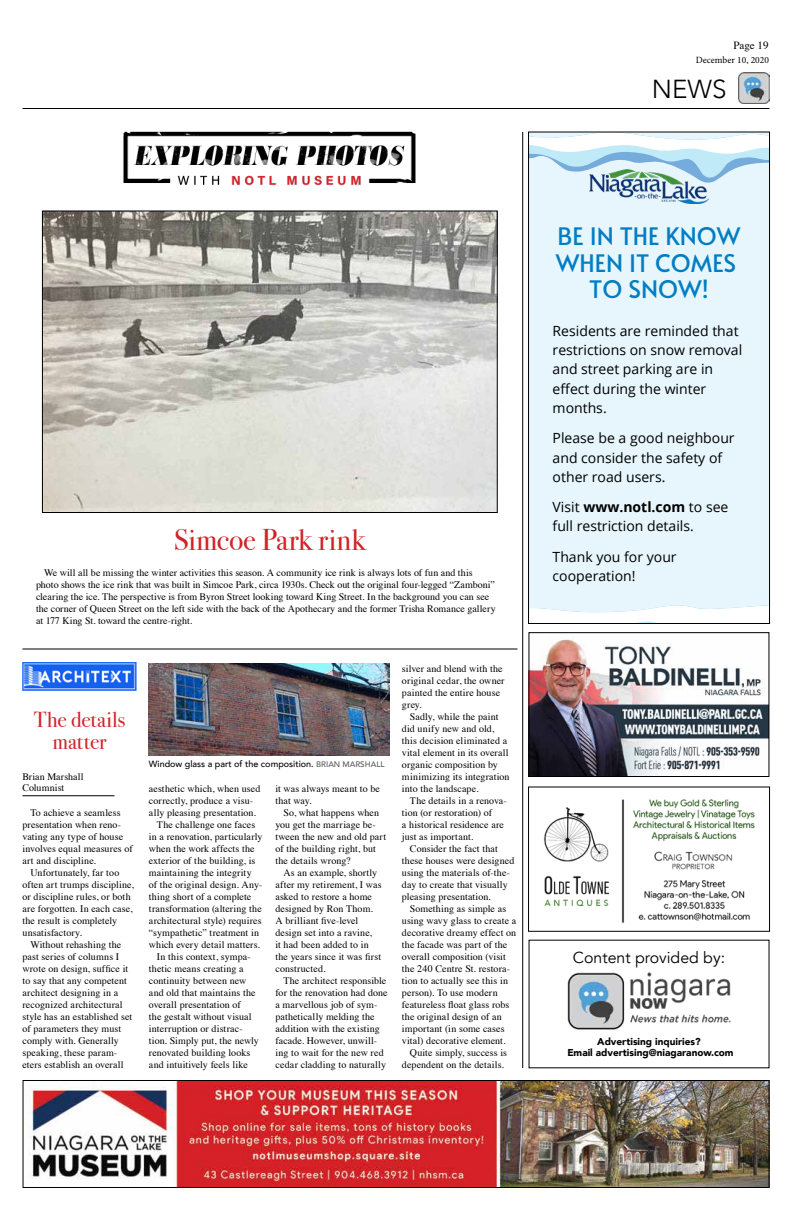
<style>
.page{position:relative;width:792px;height:1224px;background:#fff}
.page>*{position:absolute;margin:0;border:0;box-sizing:border-box;transform-origin:0 0}
.t1{font:30px "Bodoni Svty Two ITCTT";letter-spacing:-.005em;color:#d2232a}
.t2{font:300 26px "Avenir";color:#000}
.t3{font:24.1px/26.3px "Alata";color:#007dc3;text-align:center}
.t4{font:22px/22px "Bodoni Svty Two ITCTT";color:#d2232a;text-align:center}
.t5{font:15.9px "Avenir";color:#000}
.t6{font:14px/19.4px "Open Sans";color:#000}
.t7{font:11px "Times";color:#000}
.t8{font:10px/12px "Times";letter-spacing:.01em;color:#000}
.t9{font:900 10px/11px "Avenir";color:#000;text-align:center}
.t10{font:9.5px "Minion Pro";color:#000}
.t11{font:500 9px "Avenir";color:#000}
.s1{font-size:8px;color:#58595b}
.s2{font-weight:700}
</style>
<div class="page">
<hr style="left:22px;top:108px;width:748px;height:1px;background:#000">
<img style="left:738px;top:72px;width:31px;height:31px">
<img style="left:26px;top:1082px;width:742px;height:104px">
<div style="left:23px;top:1080px;width:747px;height:108px;border:1px solid #000"></div>
<img style="left:123px;top:131px;width:293px;height:55px">
<hr style="left:22px;top:796px;width:92px;height:1px;background:#000">
<img style="left:22px;top:662px;width:115px;height:28px">
<img style="left:149px;top:663px;width:241px;height:93px">
<hr style="left:22px;top:649px;width:495px;height:1px;background:#000">
<hr style="left:522px;top:132px;width:1px;height:936px;background:#000">
<img style="left:44px;top:212px;width:452px;height:299px">
<div style="left:42px;top:210px;width:456px;height:303px;border:1px solid #000"></div>
<img style="left:567px;top:972px;width:164px;height:58px">
<img style="left:530px;top:637px;width:237px;height:138px">
<div style="left:528px;top:632px;width:241px;height:145px;border:1px solid #000"></div>
<div style="left:529px;top:132px;width:241px;height:492px;background:#e6f6fc"></div>
<img style="left:590px;top:182px;width:118px;height:21px">
<svg style="left:530px;top:134px;width:238px;height:48px"></svg>
<svg style="left:530px;top:605px;width:238px;height:17px"></svg>
<div style="left:528px;top:132px;width:242px;height:492px;border:1px solid #000"></div>
<img style="left:544px;top:799px;width:211px;height:124px">
<div style="left:528px;top:786px;width:242px;height:146px;border:1px solid #000"></div>
<p class="t7" style="left:733px;top:35px;width:37px">Page 19</p>
<p class="t10" style="left:696px;top:54px;width:75px">December 10, 2020</p>
<h2 class="t2" style="left:652px;top:74px;width:76px">NEWS</h2>
<h1 class="t1" style="left:174px;top:515px;width:194px">Simcoe Park rink</h1>
<p class="t8" style="left:36px;top:566px;width:461px;text-indent:8px">We will all be missing the winter activities this season. A community ice rink is always lots of fun and this photo shows the ice rink that was built in Simcoe Park, circa 1930s. Check out the original four-legged “Zamboni” clearing the ice. The perspective is from Byron Street looking toward King Street. In the background you can see the corner of Queen Street on the left side with the back of the Apothecary and the former Trisha Romance gallery at 177 King St. toward the centre-right.</p>
<h3 class="t4" style="left:34px;top:706px;width:93px">The details matter</h3>
<p class="t8" style="left:22px;top:770px;width:62px;line-height:11px">Brian Marshall<br>Columnist</p>
<p class="t8" style="left:22px;top:806px;width:112px;text-indent:8px">To achieve a seamless presentation when reno&shy;vating any type of house involves equal measures of art and discipline.</p>
<p class="t8" style="left:22px;top:866px;width:113px;text-indent:8px">Unfortunately, far too often art trumps discipline, or discipline rules, or both are forgotten. In each case, the result is completely unsatisfactory.</p>
<p class="t8" style="left:22px;top:938px;width:111px;text-indent:8px">Without rehashing the past series of columns I wrote on design, suffice it to say that any competent architect designing in a recognized architectural style has an established set of parameters they must comply with. Generally speaking, these param&shy;eters establish an overall</p>
<p class="t11" style="left:149px;top:756px;width:237px">Window glass a part of the composition. <span class="s1">BRIAN MARSHALL</span></p>
<p class="t8" style="left:149px;top:782px;width:113px">aesthetic which, when used</p>
<p class="t8" style="left:149px;top:794px;width:106px">correctly, produce a visu-</p>
<p class="t8" style="left:149px;top:806px;width:108px">ally pleasing presentation.</p>
<p class="t8" style="left:157px;top:818px;width:100px">The challenge one faces</p>
<p class="t8" style="left:149px;top:830px;width:115px">in a renovation, particularly</p>
<p class="t8" style="left:149px;top:842px;width:107px">when the work affects the</p>
<p class="t8" style="left:149px;top:854px;width:108px">exterior of the building, is</p>
<p class="t8" style="left:149px;top:866px;width:104px">maintaining the integrity</p>
<p class="t8" style="left:149px;top:878px;width:115px">of the original design. Any-</p>
<p class="t8" style="left:149px;top:890px;width:104px">thing short of a complete</p>
<p class="t8" style="left:149px;top:902px;width:114px">transformation (altering the</p>
<p class="t8" style="left:149px;top:914px;width:114px">architectural style) requires</p>
<p class="t8" style="left:149px;top:926px;width:112px">“sympathetic” treatment in</p>
<p class="t8" style="left:149px;top:938px;width:113px">which every detail matters.</p>
<p class="t8" style="left:157px;top:950px;width:95px">In this context, sympa-</p>
<p class="t8" style="left:149px;top:962px;width:96px">thetic means creating a</p>
<p class="t8" style="left:149px;top:974px;width:99px">continuity between new</p>
<p class="t8" style="left:149px;top:986px;width:108px">and old that maintains the</p>
<p class="t8" style="left:149px;top:998px;width:93px">overall presentation of</p>
<p class="t8" style="left:149px;top:1010px;width:104px">the gestalt without visual</p>
<p class="t8" style="left:149px;top:1022px;width:95px">interruption or distrac-</p>
<p class="t8" style="left:149px;top:1034px;width:111px">tion. Simply put, the newly</p>
<p class="t8" style="left:149px;top:1046px;width:103px">renovated building looks</p>
<p class="t8" style="left:149px;top:1058px;width:101px">and intuitively feels like</p>
<p class="t8" style="left:275px;top:782px;width:106px">it was always meant to be that way.</p>
<p class="t8" style="left:275px;top:806px;width:112px;text-indent:8px">So, what happens when you get the marriage be&shy;tween the new and old part of the building right, but the details wrong?</p>
<p class="t8" style="left:275px;top:866px;width:108px;text-indent:8px">As an example, shortly after my retirement, I was asked to restore a home designed by Ron Thom.<br>A brilliant five-level design set into a ravine,<br>it had been added to in the years since it was first constructed.</p>
<p class="t8" style="left:275px;top:974px;width:114px;text-indent:8px">The architect responsible for the renovation had done a marvellous job of sym&shy;pathetically melding the addition with the existing facade. However, unwill&shy;ing to wait for the new red cedar cladding to naturally</p>
<p class="t8" style="left:402px;top:662px;width:104px">silver and blend with the original cedar, the owner painted the entire house grey.</p>
<p class="t8" style="left:402px;top:710px;width:109px;text-indent:8px">Sadly, while the paint did unify new and old, this decision eliminated a vital element in its overall organic composition by minimizing its integration into the landscape.</p>
<p class="t8" style="left:402px;top:794px;width:106px;text-indent:8px">The details in a renova&shy;tion (or restoration) of<br>a historical residence are just as important.</p>
<p class="t8" style="left:402px;top:842px;width:114px;text-indent:8px">Consider the fact that these houses were designed using the materials of-the&shy;day to create that visually pleasing presentation.</p>
<p class="t8" style="left:402px;top:902px;width:116px;text-indent:8px">Something as simple as using wavy glass to create a decorative dreamy effect on the facade was part of the overall composition (visit the 240 Centre St. restora&shy;tion to actually see this in person). To use modern featureless float glass robs the original design of an important (in some cases vital) decorative element.</p>
<p class="t8" style="left:402px;top:1046px;width:107px;text-indent:8px">Quite simply, success is dependent on the details.</p>
<h3 class="t3" style="left:556px;top:220px;width:186px">BE IN THE KNOW<br>WHEN IT COMES<br>TO SNOW!</h3>
<h3 class="t6" style="left:553px;top:321px;width:191px">Residents are reminded that restrictions on snow removal and street parking are in effect during the winter months.</h3>
<h3 class="t6" style="left:553px;top:428px;width:184px">Please be a good neighbour and consider the safety of other road users.</h3>
<h3 class="t6" style="left:553px;top:497px;width:177px">Visit <span class="s2">www.notl.com</span> to see full restriction details.</h3>
<h3 class="t6" style="left:553px;top:546px;width:126px">Thank you for your cooperation!</h3>
<h3 class="t5" style="left:573px;top:948px;width:154px">Content provided by:</h3>
<p class="t9" style="left:567px;top:1036px;width:168px">Advertising inquiries?<br>Email advertising@niagaranow.com</p>
</div>
